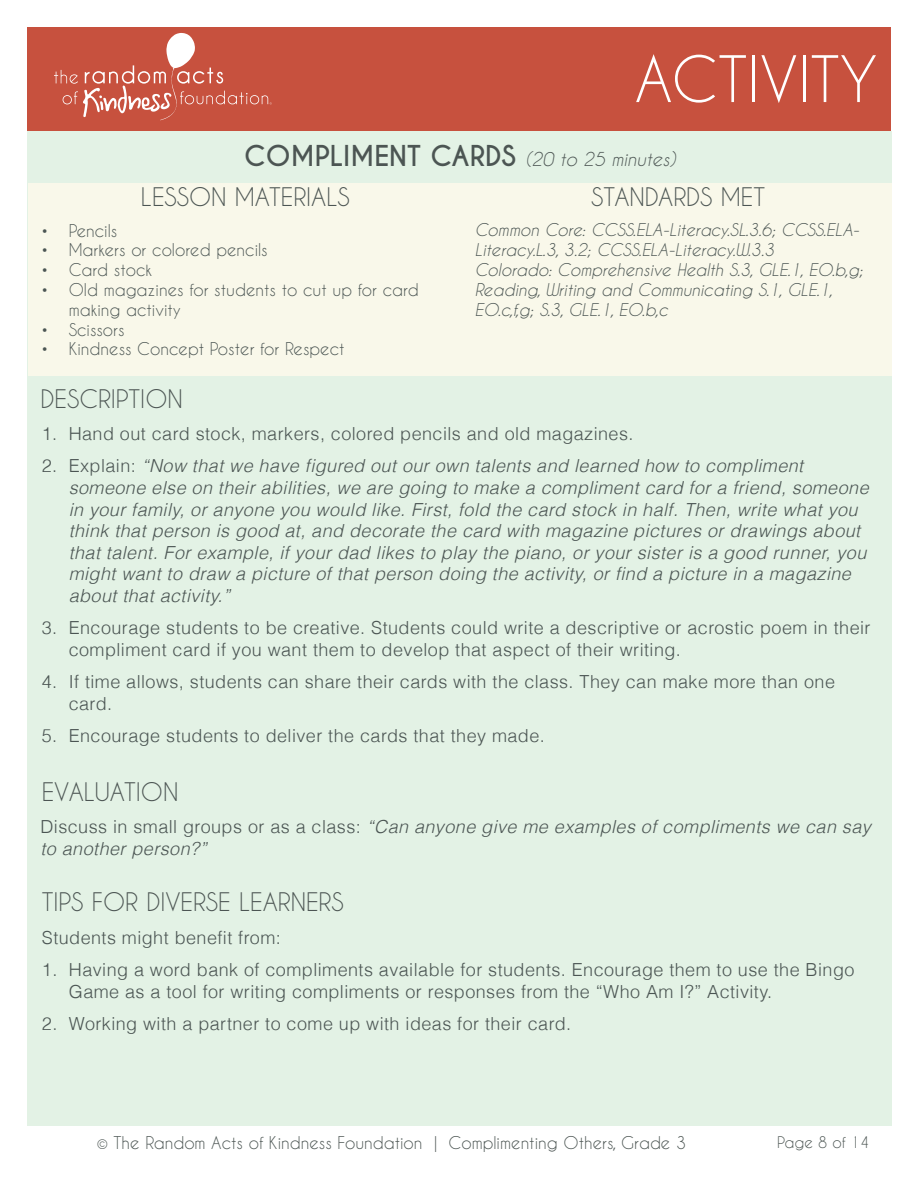
<style>
.page{position:relative;width:918px;height:1188px;background:#fff}
.page>*{position:absolute;margin:0;border:0;box-sizing:border-box;transform-origin:0 0}
.t1{font:60px "Caviar Dreams";color:#fff}
.t2{font:700 27px "Caviar Dreams";color:#4c5553}
.t3{font:24px "Caviar Dreams";color:#4c5553}
.t4{font:italic 300 18px/21.6px "Helvetica";letter-spacing:.025em;color:#4b5553}
.t5{font:300 18px/21.6px "Helvetica";letter-spacing:.025em;color:#4b5553}
.t6{font:italic 16.5px/19.8px "Caviar Dreams";color:#4b5553}
.t7{font:16.5px/19.8px "Caviar Dreams";color:#4b5553}
.t8{font:16.5px "Caviar Dreams";color:#4c5553}
.t9{font:15px "Caviar Dreams";color:#4c5553}
.s1{font-weight:400;font-style:italic;font-size:18px}
.s2{font-family:"Helvetica"}
.s3{font-style:normal}
</style>
<div class="page">
<div style="left:28px;top:27px;width:863px;height:103px;background:#c7513e"></div>
<svg style="left:54px;top:33px;width:218px;height:87px"></svg>
<div style="left:28px;top:131px;width:864px;height:994px;background:#e3f2e5"></div>
<div style="left:28px;top:183px;width:864px;height:193px;background:#f9f8ea"></div>
<h1 class="t1" style="left:635px;top:43px;width:244px">ACTIVITY</h1>
<h2 class="t2" style="left:244px;top:139px;width:433px">COMPLIMENT CARDS <span class="s1">(20 to 25 minutes)</span></h2>
<h3 class="t3" style="left:141px;top:182px;width:210px">LESSON MATERIALS</h3>
<p class="t7" style="left:42px;top:220px;width:77px"><span class="s2">•</span> Pencils</p>
<p class="t7" style="left:42px;top:240px;width:228px"><span class="s2">•</span> Markers or colored pencils</p>
<p class="t7" style="left:42px;top:260px;width:112px"><span class="s2">•</span> Card stock</p>
<p class="t7" style="left:69px;top:280px;width:352px;text-indent:-27px"><span class="s2">•</span> Old magazines for students to cut up for card making activity</p>
<p class="t7" style="left:42px;top:319px;width:85px"><span class="s2">•</span> Scissors</p>
<p class="t7" style="left:42px;top:339px;width:304px"><span class="s2">•</span> Kindness Concept Poster for Respect</p>
<h3 class="t3" style="left:40px;top:384px;width:144px">DESCRIPTION</h3>
<h3 class="t3" style="left:591px;top:182px;width:175px">STANDARDS MET</h3>
<p class="t6" style="left:475px;top:220px;width:390px">Common Core: CCSS.ELA-Literacy.SL.3.6; CCSS.ELA-Literacy.L.3, 3.2; CCSS.ELA-Literacy.W.3.3<br>Colorado: Comprehensive Health S.3, GLE.1, EO.b,g; Reading, Writing and Communicating S.1, GLE.1, EO.c,f,g; S.3, GLE.1, EO.b,c</p>
<p class="t5" style="left:42px;top:422px;width:593px">1. Hand out card stock, markers, colored pencils and old magazines.</p>
<p class="t4" style="left:69px;top:455px;width:802px;text-indent:-27px"><span class="s3">2. Explain:</span> “Now that we have figured out our own talents and learned how to compliment someone else on their abilities, we are going to make a compliment card for a friend, someone in your family, or anyone you would like. First, fold the card stock in half. Then, write what you think that person is good at, and decorate the card with magazine pictures or drawings about that talent. For example, if your dad likes to play the piano, or your sister is a good runner, you might want to draw a picture of that person doing the activity, or find a picture in a magazine about that activity.”</p>
<p class="t5" style="left:69px;top:616px;width:803px;text-indent:-27px">3. Encourage students to be creative. Students could write a descriptive or acrostic poem in their compliment card if you want them to develop that aspect of their writing.</p>
<p class="t5" style="left:69px;top:670px;width:768px;text-indent:-27px">4. If time allows, students can share their cards with the class. They can make more than one card.</p>
<p class="t5" style="left:42px;top:724px;width:505px">5. Encourage students to deliver the cards that they made.</p>
<h3 class="t3" style="left:42px;top:778px;width:138px">EVALUATION</h3>
<p class="t4" style="left:40px;top:816px;width:832px"><span class="s3">Discuss in small groups or as a class:</span> “Can anyone give me examples of compliments we can say to another person?”</p>
<h3 class="t3" style="left:42px;top:888px;width:303px">TIPS FOR DIVERSE LEARNERS</h3>
<p class="t5" style="left:42px;top:926px;width:240px">Students might benefit from:</p>
<p class="t5" style="left:69px;top:958px;width:787px;text-indent:-27px">1. Having a word bank of compliments available for students. Encourage them to use the Bingo<br>Game as a tool for writing compliments or responses from the “Who Am I?” Activity.</p>
<p class="t5" style="left:42px;top:1012px;width:531px">2. Working with a partner to come up with ideas for their card.</p>
<p class="t8" style="left:97px;top:1133px;width:591px">© The Random Acts of Kindness Foundation | Complimenting Others, Grade 3</p>
<p class="t9" style="left:777px;top:1133px;width:94px">Page 8 of 14</p>
</div>
